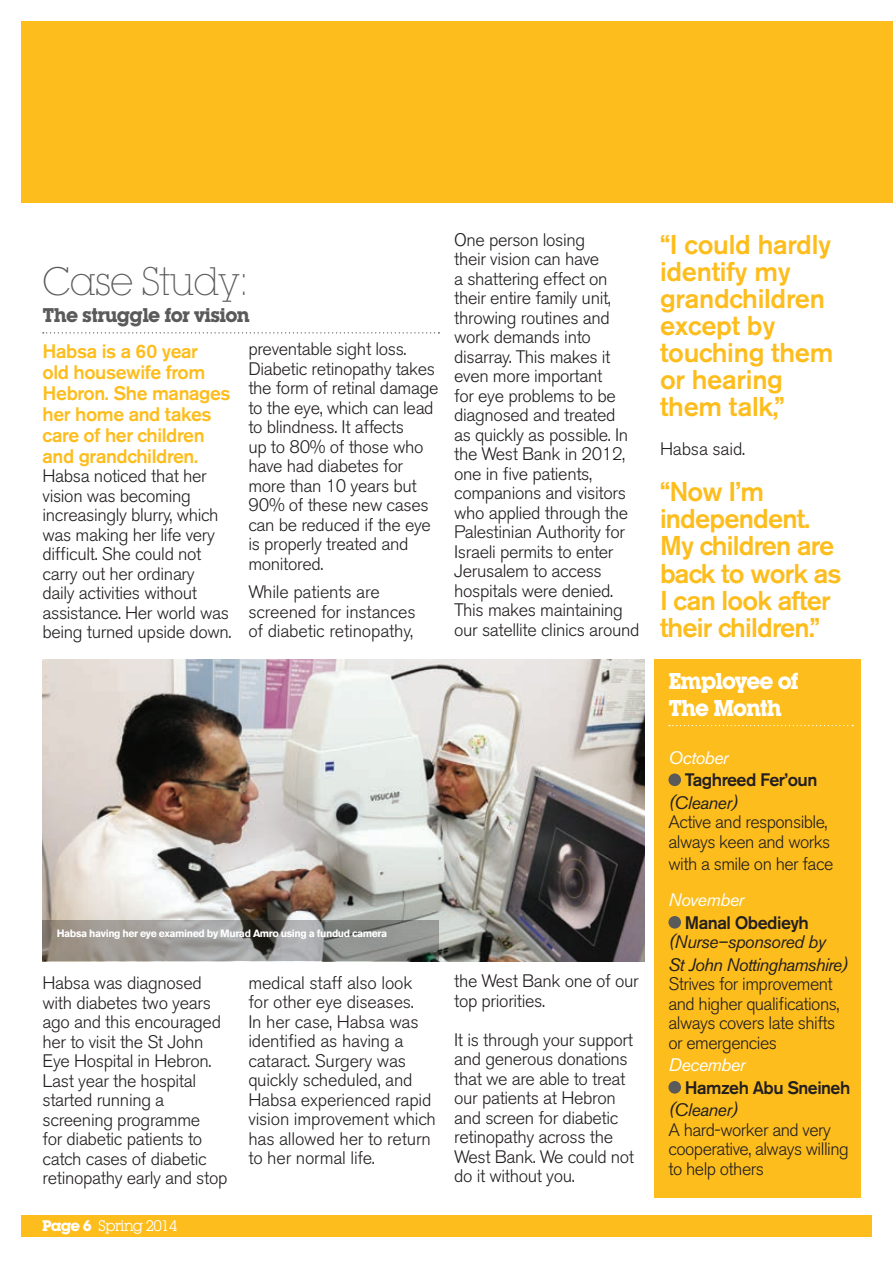
<style>
.page{position:relative;width:893px;height:1263px;background:#fff}
.page>*{position:absolute;margin:0;border:0;box-sizing:border-box;transform-origin:0 0}
.t1{font:300 39px "Lubalin Graph IT Cby BT Xtra";letter-spacing:-.03em;color:#595a59}
.t2{font:500 27px/27px "Akzidenz Grotesk BE";letter-spacing:-.01em;color:#fdbd1d}
.t3{font:500 27px/27px "Akzidenz Grotesk BE";letter-spacing:-.03em;color:#fdbd1d}
.t4{font:700 22.5px "Lubalin Graph IT Cby BT";letter-spacing:-.05em;color:#fff}
.t5{font:500 19.5px/21px "Akzidenz Grotesk BE";letter-spacing:-.02em;color:#fdbd1d}
.t6{font:700 19.5px "Lubalin Graph IT Cby BT";letter-spacing:-.04em;color:#595a59}
.t7{font:300 18px/19.5px "Akzidenz Grotesk BE";letter-spacing:-.02em;color:#231f20}
.t8{font:italic 18px "Akzidenz Grotesk BE";letter-spacing:-.03em;color:#231f20}
.t9{font:500 18px "Akzidenz Grotesk BE";letter-spacing:-.03em;color:#231f20}
.t10{font:italic 18px "Akzidenz Grotesk BE";letter-spacing:-.03em;color:#fff}
.t11{font:15.15px "Lubalin Graph IT Cby BT";letter-spacing:-.06em;color:#fff}
.t12{font:700 10.5px "Akzidenz Grotesk BE";letter-spacing:-.04em;color:#fff}
.s1{font-weight:700}
</style>
<div class="page">
<div style="left:21px;top:21px;width:872px;height:182px;background:#fdbd1d"></div>
<div style="left:21px;top:1215px;width:851px;height:22px;background:#fdbd1d"></div>
<svg style="left:43px;top:332px;width:396px;height:1px"></svg>
<img style="left:42px;top:659px;width:603px;height:302px">
<svg style="left:42px;top:921px;width:397px;height:40px;background:#91908d"></svg>
<div style="left:654px;top:659px;width:207px;height:538px;background:#fdbd1d"></div>
<svg style="left:669px;top:725px;width:184px;height:1px"></svg>
<div style="left:668px;top:773px;width:13px;height:13px;background:#595a59;border-radius:50%"></div>
<div style="left:668px;top:916px;width:13px;height:12px;background:#595a59;border-radius:50%"></div>
<div style="left:668px;top:1081px;width:13px;height:12px;background:#595a59;border-radius:50%"></div>
<p class="t1" style="left:43px;top:257px;width:209px">Case Study:</p>
<p class="t6" style="left:43px;top:303px;width:209px">The struggle for vision</p>
<p class="t5" style="left:43px;top:340px;width:190px">Habsa is a 60 year<br>old housewife from<br>Hebron. She manages her home and takes care of her children and grandchildren.</p>
<p class="t7" style="left:43px;top:466px;width:191px">Habsa noticed that her vision was becoming increasingly blurry, which was making her life very difficult. She could not carry out her ordinary<br>daily activities without assistance. Her world was being turned upside down.</p>
<p class="t7" style="left:248px;top:340px;width:192px">preventable sight loss.<br>Diabetic retinopathy takes the form of retinal damage to the eye, which can lead to blindness. It affects<br>up to 80% of those who have had diabetes for more than 10 years but<br>90% of these new cases can be reduced if the eye is properly treated and monitored.</p>
<p class="t7" style="left:248px;top:583px;width:169px">While patients are screened for instances of diabetic retinopathy,</p>
<p class="t7" style="left:454px;top:230px;width:187px">One person losing<br>their vision can have<br>a shattering effect on their entire family unit, throwing routines and work demands into disarray. This makes it even more important<br>for eye problems to be diagnosed and treated<br>as quickly as possible. In the West Bank in 2012, one in five patients, companions and visitors who applied through the<br>Palestinian Authority for<br>Israeli permits to enter<br>Jerusalem to access hospitals were denied.<br>This makes maintaining our satellite clinics around</p>
<p class="t12" style="left:57px;top:927px;width:332px">Habsa having her eye examined by Murad Amro using a fundud camera</p>
<p class="t7" style="left:43px;top:973px;width:186px">Habsa was diagnosed with diabetes two years ago and this encouraged her to visit the St John<br>Eye Hospital in Hebron.<br>Last year the hospital started running a screening programme<br>for diabetic patients to catch cases of diabetic retinopathy early and stop</p>
<p class="t11" style="left:42px;top:1216px;width:137px"><span class="s1">Page 6</span> Spring 2014</p>
<p class="t7" style="left:248px;top:973px;width:189px">medical staff also look for other eye diseases.<br>In her case, Habsa was identified as having a cataract. Surgery was quickly scheduled, and<br>Habsa experienced rapid vision improvement which has allowed her to return to her normal life.</p>
<p class="t7" style="left:454px;top:971px;width:186px">the West Bank one of our top priorities.</p>
<p class="t7" style="left:454px;top:1030px;width:182px">It is through your support and generous donations that we are able to treat our patients at Hebron and screen for diabetic retinopathy across the<br>West Bank. We could not do it without you.</p>
<p class="t2" style="left:660px;top:231px;width:175px">“I could hardly identify my grandchildren except by touching them or hearing</p>
<p class="t2" style="left:660px;top:393px;width:126px">them talk,”</p>
<p class="t7" style="left:660px;top:439px;width:87px">Habsa said.</p>
<p class="t3" style="left:660px;top:478px;width:183px">“Now I’m independent.<br>My children are back to work as<br>I can look after their children.”</p>
<p class="t4" style="left:668px;top:667px;width:132px">Employee of</p>
<p class="t4" style="left:668px;top:695px;width:115px">The Month</p>
<p class="t10" style="left:668px;top:746px;width:62px">October</p>
<p class="t9" style="left:685px;top:769px;width:134px">Taghreed Fer’oun</p>
<p class="t8" style="left:668px;top:791px;width:71px">(Cleaner)</p>
<p class="t7" style="left:668px;top:812px;width:163px">Active and responsible, always keen and works</p>
<p class="t7" style="left:668px;top:854px;width:166px">with a smile on her face</p>
<p class="t10" style="left:668px;top:889px;width:77px">November</p>
<p class="t9" style="left:685px;top:911px;width:126px">Manal Obedieyh</p>
<p class="t8" style="left:668px;top:931px;width:159px">(Nurse–sponsored by</p>
<p class="t8" style="left:668px;top:953px;width:181px">St John Nottinghamshire)</p>
<p class="t7" style="left:668px;top:974px;width:172px">Strives for improvement and higher qualifications, always covers late shifts or emergencies</p>
<p class="t10" style="left:668px;top:1054px;width:78px">December</p>
<p class="t9" style="left:685px;top:1076px;width:167px">Hamzeh Abu Sneineh</p>
<p class="t8" style="left:668px;top:1099px;width:71px">(Cleaner)</p>
<p class="t7" style="left:668px;top:1120px;width:182px">A hard-worker and very cooperative, always willing to help others</p>
</div>
